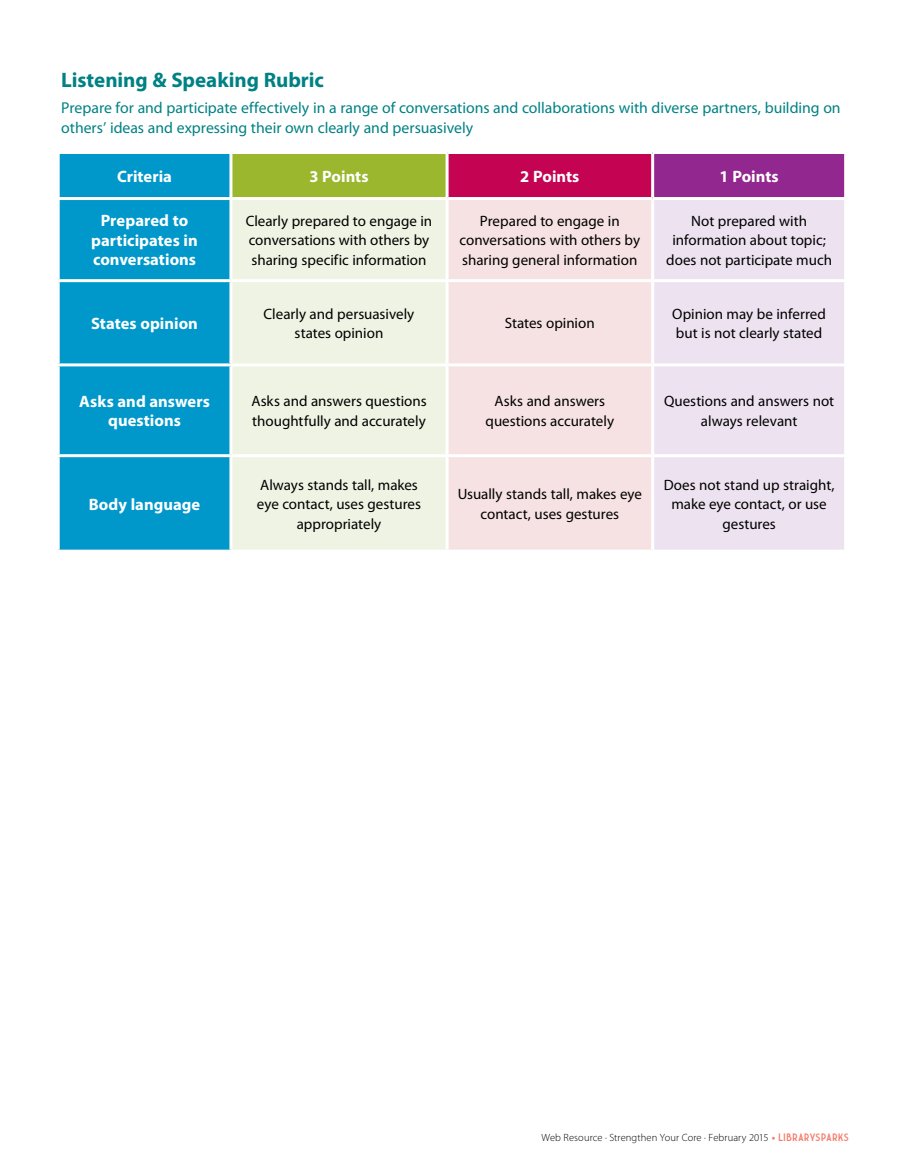
<style>
.page{position:relative;width:905px;height:1175px;background:#fff}
.page>*{position:absolute;margin:0;border:0;box-sizing:border-box;transform-origin:0 0}
.t1{font:700 21px "Myriad Pro";letter-spacing:-.005em;color:#008183}
.t2{font:700 16.5px/19.5px "Myriad Pro";color:#fff;text-align:center}
.t3{font:15.75px/19.5px "Myriad Pro";color:#008183}
.t4{font:15px/19.5px "Myriad Pro";color:#000;text-align:center}
.t5{font:300 10.5px "Myriad Pro";letter-spacing:.01em;color:#000}
.s1{font-weight:700;color:#f47b6a}
.s2{font-family:"Market Deco";font-weight:400;color:#f47b6a}
</style>
<div class="page">
<div style="left:60px;top:154px;width:169px;height:395px;background:#0098ca"></div>
<div style="left:231px;top:152px;width:216px;height:46px;background:#9ab72d"></div>
<div style="left:447px;top:152px;width:205px;height:46px;background:#c40452"></div>
<div style="left:652px;top:152px;width:193px;height:46px;background:#92278f"></div>
<div style="left:232px;top:200px;width:213px;height:349px;background:#eff3e3"></div>
<div style="left:448px;top:200px;width:203px;height:349px;background:#f6e2e2"></div>
<div style="left:654px;top:200px;width:190px;height:349px;background:#ede3f0"></div>
<hr style="left:231px;top:151px;width:216px;height:3px;background:#fff">
<hr style="left:229px;top:154px;width:3px;height:43px;background:#fff">
<hr style="left:447px;top:151px;width:205px;height:3px;background:#fff">
<hr style="left:445px;top:154px;width:3px;height:43px;background:#fff">
<hr style="left:652px;top:151px;width:195px;height:3px;background:#fff">
<hr style="left:651px;top:154px;width:3px;height:43px;background:#fff">
<hr style="left:844px;top:154px;width:3px;height:43px;background:#fff">
<hr style="left:57px;top:197px;width:174px;height:3px;background:#fff">
<hr style="left:231px;top:197px;width:216px;height:3px;background:#fff">
<hr style="left:447px;top:197px;width:205px;height:3px;background:#fff">
<hr style="left:652px;top:197px;width:195px;height:3px;background:#fff">
<hr style="left:57px;top:279px;width:174px;height:3px;background:#fff">
<hr style="left:231px;top:279px;width:216px;height:3px;background:#fff">
<hr style="left:447px;top:279px;width:205px;height:3px;background:#fff">
<hr style="left:652px;top:279px;width:195px;height:3px;background:#fff">
<hr style="left:57px;top:363px;width:174px;height:3px;background:#fff">
<hr style="left:231px;top:363px;width:216px;height:3px;background:#fff">
<hr style="left:447px;top:363px;width:205px;height:3px;background:#fff">
<hr style="left:652px;top:363px;width:195px;height:3px;background:#fff">
<hr style="left:57px;top:454px;width:174px;height:3px;background:#fff">
<hr style="left:231px;top:454px;width:216px;height:3px;background:#fff">
<hr style="left:447px;top:454px;width:205px;height:3px;background:#fff">
<hr style="left:652px;top:454px;width:195px;height:3px;background:#fff">
<h1 class="t1" style="left:61px;top:66px;width:264px">Listening &amp; Speaking Rubric</h1>
<p class="t3" style="left:61px;top:98px;width:780px">Prepare for and participate effectively in a range of conversations and collaborations with diverse partners, building on others’ ideas and expressing their own clearly and persuasively</p>
<p class="t2" style="left:117px;top:166px;width:56px">Criteria</p>
<p class="t2" style="left:309px;top:166px;width:61px">3 Points</p>
<p class="t2" style="left:520px;top:166px;width:61px">2 Points</p>
<p class="t2" style="left:719px;top:166px;width:61px">1 Points</p>
<p class="t2" style="left:91px;top:210px;width:108px">Prepared to participates in conversations</p>
<p class="t4" style="left:246px;top:211px;width:188px;text-align:left">Clearly prepared to engage in conversations with others by sharing specific information</p>
<p class="t4" style="left:459px;top:211px;width:182px">Prepared to engage in conversations with others by sharing general information</p>
<p class="t4" style="left:666px;top:211px;width:167px">Not prepared with information about topic; does not participate much</p>
<p class="t2" style="left:91px;top:313px;width:108px">States opinion</p>
<p class="t4" style="left:264px;top:304px;width:152px">Clearly and persuasively states opinion</p>
<p class="t4" style="left:505px;top:313px;width:91px">States opinion</p>
<p class="t4" style="left:672px;top:304px;width:155px;text-align:left">Opinion may be inferred but is not clearly stated</p>
<p class="t2" style="left:79px;top:391px;width:132px">Asks and answers questions</p>
<p class="t4" style="left:251px;top:391px;width:177px;text-align:left">Asks and answers questions thoughtfully and accurately</p>
<p class="t4" style="left:485px;top:391px;width:130px">Asks and answers questions accurately</p>
<p class="t4" style="left:664px;top:391px;width:172px">Questions and answers not always relevant</p>
<p class="t2" style="left:89px;top:494px;width:113px">Body language</p>
<p class="t4" style="left:257px;top:474px;width:165px">Always stands tall, makes eye contact, uses gestures appropriately</p>
<p class="t4" style="left:457px;top:484px;width:186px">Usually stands tall, makes eye contact, uses gestures</p>
<p class="t4" style="left:663px;top:474px;width:172px">Does not stand up straight, make eye contact, or use gestures</p>
<p class="t5" style="left:541px;top:1130px;width:309px">Web Resource · Strengthen Your Core · February 2015 <span class="s1">•</span> <span class="s2">LIBRARYSPARKS</span></p>
</div>
